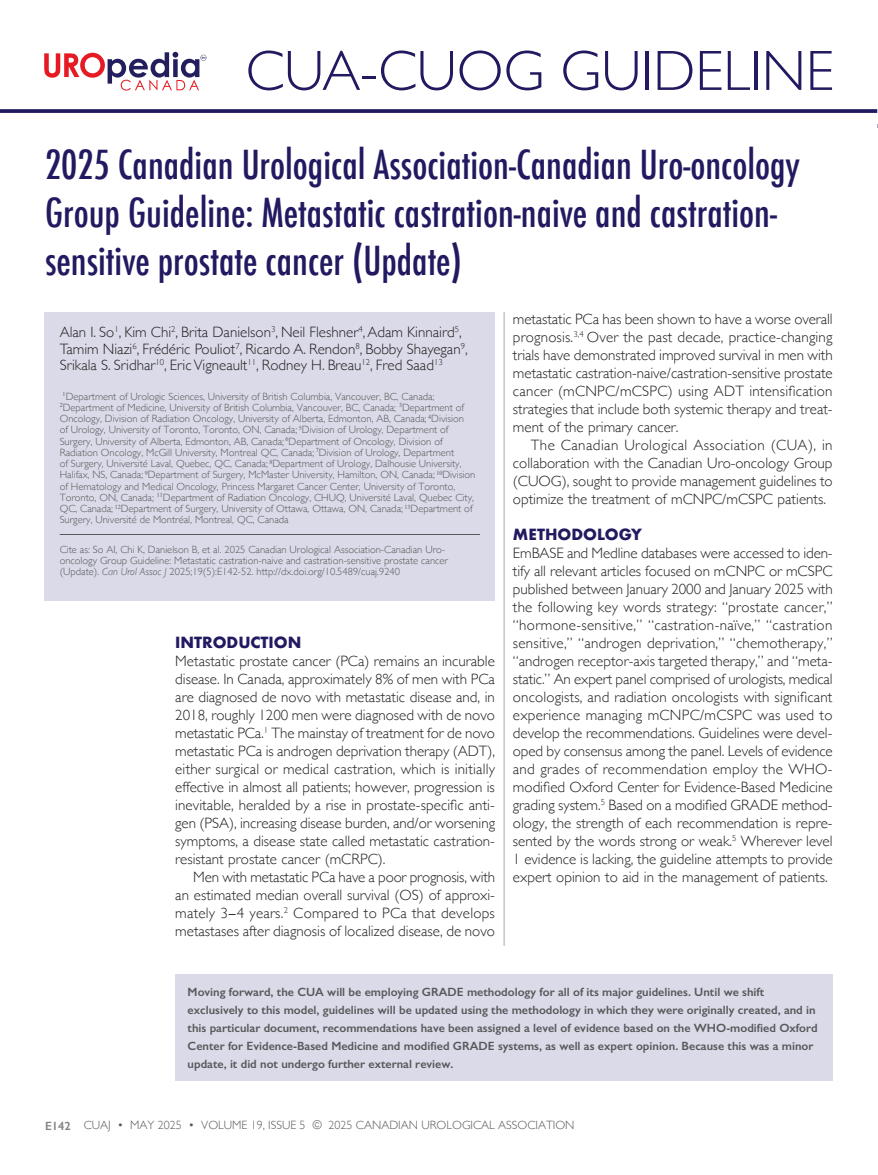
<style>
.page{position:relative;width:878px;height:1175px;background:#fff}
.page>*{position:absolute;margin:0;border:0;box-sizing:border-box;transform-origin:0 0}
.t1{font:300 57px "Gill Sans";color:#221a61}
.T25-Original{font:500 condensed 39px/48px "Futura";color:#221a61}
.PJ{font:300 15px/18px "Gill Sans";color:#231f20;text-align:justify}
.N12{font:300 15px/16.5px "Gill Sans";color:#231f20}
.t2{font:700 15px "Futura";color:#221a61}
.PJ9{font:600 12px/18px "Gill Sans";color:#57585a}
.t3{font:300 12px "Gill Sans";color:#57585a}
.t4{font:600 12px "Gill Sans";color:#808285}
.PJ9-2{font:300 10.5px/11.2px "Gill Sans";color:#57585a}
.PJ9-Blue_rule{font:300 10.5px/11.2px "Gill Sans";color:#57585a}
.s1{font-style:italic}
</style>
<div class="page">
<svg style="left:0;top:109px;width:877px;height:4px;background:#2f276a"></svg>
<hr style="left:504px;top:312px;width:1px;height:633px;background:#231f20">
<div style="left:45px;top:312px;width:450px;height:288px;background:#dbdae8"></div>
<hr style="left:60px;top:534px;width:420px;height:1px;background:#57585a">
<svg style="left:44px;top:52px;width:162px;height:39px"></svg>
<div style="left:176px;top:974px;width:656px;height:106px;background:#dbdae8"></div>
<p class="t1" style="left:245px;top:26px;width:589px">CUA-CUOG GUIDELINE</p>
<p class="T25-Original" style="left:45px;top:140px;width:756px">2025 Canadian Urological Association-Canadian Uro-oncology<br>Group Guideline: Metastatic castration-naive and castration&shy;sensitive prostate cancer (Update)</p>
<p class="N12" style="left:60px;top:323px;width:409px">Alan I. So<sup>1</sup>, Kim Chi<sup>2</sup>, Brita Danielson<sup>3</sup>, Neil Fleshner<sup>4</sup>, Adam Kinnaird<sup>5</sup>,<br>Tamim Niazi<sup>6</sup>, Frédéric Pouliot<sup>7</sup>, Ricardo A. Rendon<sup>8</sup>, Bobby Shayegan<sup>9</sup>,<br>Srikala S. Sridhar<sup>10</sup>, Eric Vigneault<sup>11</sup>, Rodney H. Breau<sup>12</sup>, Fred Saad<sup>13</sup></p>
<p class="PJ9-2" style="left:60px;top:390px;width:417px"><sup>1</sup>Department of Urologic Sciences, University of British Columbia, Vancouver, BC, Canada; <sup>2</sup>Department of Medicine, University of British Columbia, Vancouver, BC, Canada; <sup>3</sup>Department of Oncology, Division of Radiation Oncology, University of Alberta, Edmonton, AB, Canada; <sup>4</sup>Division<br>of Urology, University of Toronto, Toronto, ON, Canada; <sup>5</sup>Division of Urology, Department of Surgery, University of Alberta, Edmonton, AB, Canada; <sup>6</sup>Department of Oncology, Division of Radiation Oncology, McGill University, Montreal QC, Canada; <sup>7</sup>Division of Urology, Department<br>of Surgery, Université Laval, Quebec, QC, Canada; <sup>8</sup>Department of Urology, Dalhousie University, Halifax, NS, Canada; <sup>9</sup>Department of Surgery, McMaster University, Hamilton, ON, Canada; <sup>10</sup>Division of Hematology and Medical Oncology, Princess Margaret Cancer Center, University of Toronto, Toronto, ON, Canada; <sup>11</sup>Department of Radiation Oncology, CHUQ, Université Laval, Quebec City, QC, Canada; <sup>12</sup>Department of Surgery, University of Ottawa, Ottawa, ON, Canada; <sup>13</sup>Department of Surgery, Université de Montréal, Montreal, QC, Canada</p>
<p class="PJ9-Blue_rule" style="left:60px;top:543px;width:390px">Cite as: So AI, Chi K, Danielson B, et al. 2025 Canadian Urological Association-Canadian Uro&shy;oncology Group Guideline: Metastatic castration-naive and castration-sensitive prostate cancer (Update). <span class="s1">Can Urol Assoc J</span> 2025;19(5):E142-52. http://dx.doi.org/10.5489/cuaj.9240</p>
<h1 class="t2" style="left:175px;top:632px;width:128px">INTRODUCTION</h1>
<p class="PJ" style="left:175px;top:651px;width:321px">Metastatic prostate cancer (PCa) remains an incurable disease. In Canada, approximately 8% of men with PCa are diagnosed de novo with metastatic disease and, in 2018, roughly 1200 men were diagnosed with de novo metastatic PCa.<sup>1</sup> The mainstay of treatment for de novo metastatic PCa is androgen deprivation therapy (ADT), either surgical or medical castration, which is initially effective in almost all patients; however, progression is inevitable, heralded by a rise in prostate-specific anti&shy;gen (PSA), increasing disease burden, and/or worsening symptoms, a disease state called metastatic castration&shy;resistant prostate cancer (mCRPC).</p>
<p class="PJ" style="left:175px;top:867px;width:321px;text-indent:18px">Men with metastatic PCa have a poor prognosis, with an estimated median overall survival (OS) of approxi&shy;mately 3 4 years.<sup>2</sup> Compared to PCa that develops metastases after diagnosis of localized disease, de novo</p>
<p class="PJ" style="left:513px;top:309px;width:321px">metastatic PCa has been shown to have a worse overall prognosis.<sup>3,4</sup> Over the past decade, practice-changing trials have demonstrated improved survival in men with metastatic castration-naive/castration-sensitive prostate cancer (mCNPC/mCSPC) using ADT intensification strategies that include both systemic therapy and treat&shy;ment of the primary cancer.</p>
<p class="PJ" style="left:513px;top:435px;width:321px;text-indent:18px">The Canadian Urological Association (CUA), in collaboration with the Canadian Uro-oncology Group (CUOG), sought to provide management guidelines to optimize the treatment of mCNPC/mCSPC patients.</p>
<h1 class="t2" style="left:513px;top:524px;width:131px">METHODOLOGY</h1>
<p class="PJ" style="left:513px;top:543px;width:321px">EmBASE and Medline databases were accessed to iden&shy;tify all relevant articles focused on mCNPC or mCSPC published between January 2000 and January 2025 with the following key words strategy: “prostate cancer,” “hormone-sensitive,” “castration-naïve,” “castration sensitive,” “androgen deprivation,” “chemotherapy,” “androgen receptor-axis targeted therapy,” and “meta&shy;static.” An expert panel comprised of urologists, medical oncologists, and radiation oncologists with significant experience managing mCNPC/mCSPC was used to develop the recommendations. Guidelines were devel&shy;oped by consensus among the panel. Levels of evidence and grades of recommendation employ the WHO&shy;modified Oxford Center for Evidence-Based Medicine grading system.<sup>5</sup> Based on a modified GRADE method&shy;ology, the strength of each recommendation is repre&shy;sented by the words strong or weak.<sup>5</sup> Wherever level 1 evidence is lacking, the guideline attempts to provide expert opinion to aid in the management of patients.</p>
<p class="PJ9" style="left:188px;top:982px;width:631px">Moving forward, the CUA will be employing GRADE methodology for all of its major guidelines. Until we shift exclusively to this model, guidelines will be updated using the methodology in which they were originally created, and in this particular document, recommendations have been assigned a level of evidence based on the WHO-modified Oxford Center for Evidence-Based Medicine and modified GRADE systems, as well as expert opinion. Because this was a minor update, it did not undergo further external review.</p>
<p class="t4" style="left:45px;top:1118px;width:27px">E142</p>
<p class="t3" style="left:84px;top:1115px;width:492px">CUAJ • MAY 2025 • VOLUME 19, ISSUE 5 © 2025 CANADIAN UROLOGICAL ASSOCIATION</p>
</div>
